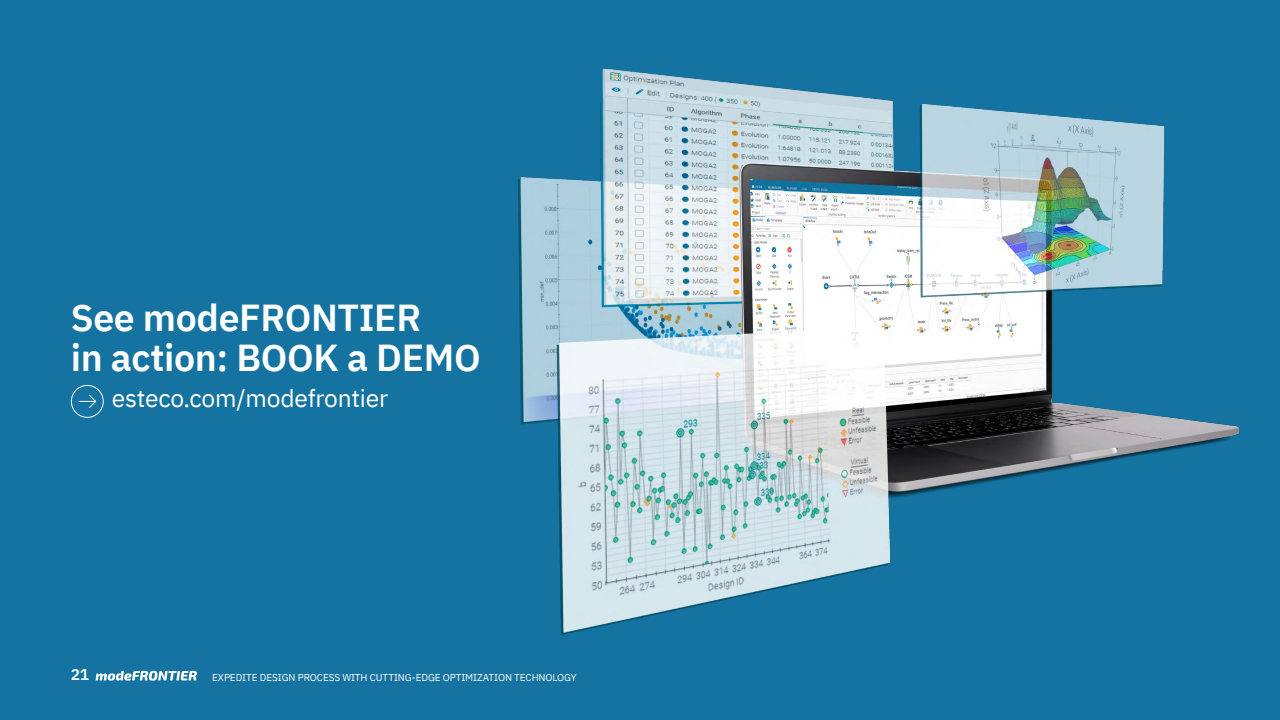
<style>
.page{position:relative;width:1280px;height:720px;background:#1473a0}
.page>*{position:absolute;margin:0;border:0;box-sizing:border-box;transform-origin:0 0}
.t1{font:600 37.5px/40px "IBM Plex Sans";letter-spacing:-.01em;color:#fff}
.t2{font:24.62px "IBM Plex Sans";letter-spacing:-.01em;color:#fff}
.t3{font:600 15.62px "IBM Plex Sans";color:#fff}
.t4{font:10px "IBM Plex Sans";letter-spacing:-.01em;color:#fff}
</style>
<div class="page">
<img style="left:518px;top:68px;width:721px;height:567px">
<svg style="left:528px;top:601px;width:24px;height:24px"></svg>
<svg style="left:1155px;top:612px;width:84px;height:23px"></svg>
<div style="left:298px;top:487px;width:64px;height:64px;border:1px solid #1473a0;border-radius:50%"></div>
<div style="left:71px;top:385px;width:33px;height:33px;border:1px solid #fff;border-radius:50%"></div>
<svg style="left:79px;top:394px;width:17px;height:14px"></svg>
<svg style="left:95px;top:671px;width:102px;height:10px"></svg>
<h1 class="t1" style="left:71px;top:295px;width:411px">See modeFRONTIER<br>in action: BOOK a DEMO</h1>
<h2 class="t2" style="left:112px;top:380px;width:278px">esteco.com/modefrontier</h2>
<h3 class="t3" style="left:71px;top:663px;width:20px">21</h3>
<p class="t4" style="left:212px;top:669px;width:366px">EXPEDITE DESIGN PROCESS WITH CUTTING-EDGE OPTIMIZATION TECHNOLOGY</p>
</div>
